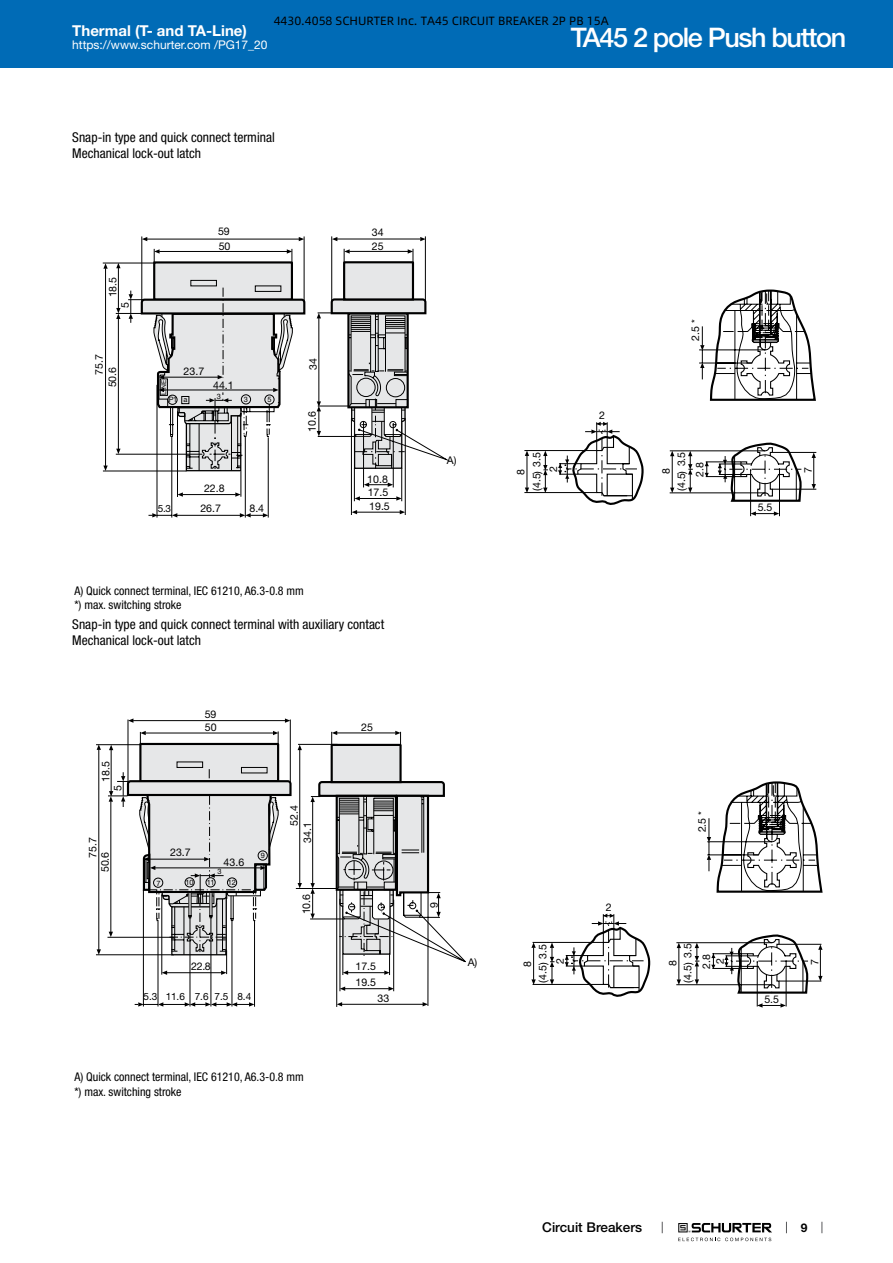
<style>
.page{position:relative;width:893px;height:1263px;background:#fff}
.page>*{position:absolute;margin:0;border:0;box-sizing:border-box;transform-origin:0 0}
.t1{font:500 27px "Helvetica Neue LT";letter-spacing:-.05em;color:#fff}
.t2{font:700 15px "Helvetica Neue LT";color:#fff}
.t3{font:condensed 13.5px/15.8px "Helvetica Neue LT";color:#000}
.t4{font:500 13.5px "Helvetica Neue LT";color:#000}
.t5{font:condensed 12px/14.4px "Helvetica Neue LT";color:#000}
.t6{font:12px "Alibaba Pu Hui Ti 3 55 Regular";color:#000}
.t7{font:12px "Helvetica Neue LT";color:#fff}
.t8{font:700 12px "Helvetica Neue LT";color:#000}
.t9{font:10.65px/13.4px "Helvetica Neue LT";color:#000}
.t10{font:10.05px "Helvetica Neue LT";color:#000}
.t11{font:7.35px "Helvetica Neue LT";letter-spacing:-.02em;color:#000}
.t12{font:6.75px "Helvetica Neue LT";color:#000}
</style>
<div class="page">
<svg style="left:678px;top:1223px;width:94px;height:18px"></svg>
<div style="left:0;top:0;width:893px;height:68px;background:#006bb6"></div>
<hr style="left:779px;top:469px;width:1px;height:47px;background:#000">
<hr style="left:750px;top:469px;width:1px;height:47px;background:#000">
<svg style="left:750px;top:511px;width:29px;height:5px"></svg>
<svg style="left:669px;top:451px;width:148px;height:52px"></svg>
<hr style="left:527px;top:456px;width:1px;height:32px;background:#000">
<hr style="left:524px;top:450px;width:73px;height:1px;background:#000">
<svg style="left:525px;top:451px;width:4px;height:5px"></svg>
<svg style="left:525px;top:487px;width:4px;height:5px"></svg>
<hr style="left:524px;top:492px;width:73px;height:1px;background:#000">
<svg style="left:543px;top:470px;width:4px;height:23px"></svg>
<svg style="left:558px;top:470px;width:86px;height:35px"></svg>
<svg style="left:543px;top:349px;width:269px;height:121px"></svg>
<svg style="left:700px;top:289px;width:116px;height:113px"></svg>
<hr style="left:357px;top:512px;width:43px;height:1px;background:#000">
<hr style="left:405px;top:418px;width:1px;height:97px;background:#000">
<svg style="left:400px;top:510px;width:5px;height:4px"></svg>
<svg style="left:352px;top:510px;width:5px;height:4px"></svg>
<hr style="left:351px;top:418px;width:1px;height:97px;background:#000">
<hr style="left:245px;top:436px;width:1px;height:82px;background:#000">
<hr style="left:177px;top:515px;width:63px;height:1px;background:#000">
<hr style="left:268px;top:437px;width:1px;height:81px;background:#000">
<svg style="left:240px;top:513px;width:28px;height:4px"></svg>
<hr style="left:172px;top:436px;width:1px;height:82px;background:#000">
<hr style="left:157px;top:385px;width:1px;height:133px;background:#000">
<svg style="left:102px;top:236px;width:348px;height:265px"></svg>
<svg style="left:148px;top:513px;width:29px;height:4px"></svg>
<hr style="left:786px;top:961px;width:1px;height:45px;background:#000">
<hr style="left:757px;top:961px;width:1px;height:45px;background:#000">
<svg style="left:757px;top:1003px;width:29px;height:5px"></svg>
<svg style="left:676px;top:943px;width:146px;height:52px"></svg>
<hr style="left:533px;top:947px;width:1px;height:33px;background:#000">
<hr style="left:533px;top:942px;width:70px;height:1px;background:#000">
<svg style="left:531px;top:942px;width:5px;height:6px"></svg>
<svg style="left:531px;top:979px;width:5px;height:6px"></svg>
<hr style="left:533px;top:984px;width:70px;height:1px;background:#000">
<svg style="left:550px;top:962px;width:4px;height:23px"></svg>
<svg style="left:565px;top:962px;width:86px;height:35px"></svg>
<svg style="left:550px;top:837px;width:268px;height:125px"></svg>
<svg style="left:707px;top:781px;width:116px;height:113px"></svg>
<svg style="left:96px;top:718px;width:370px;height:289px"></svg>
<hr style="left:107px;top:937px;width:67px;height:1px;background:#000">
<hr style="left:393px;top:900px;width:1px;height:91px;background:#000">
<hr style="left:340px;top:899px;width:1px;height:92px;background:#000">
<p class="t6" style="left:274px;top:13px;width:336px">4430.4058 SCHURTER Inc. TA45 CIRCUIT BREAKER 2P PB 15A</p>
<h2 class="t2" style="left:72px;top:21px;width:176px">Thermal (T- and TA-Line)</h2>
<p class="t7" style="left:72px;top:38px;width:197px">https://www.schurter.com /PG17_20</p>
<h1 class="t1" style="left:571px;top:21px;width:277px">TA45 2 pole Push button</h1>
<p class="t3" style="left:72px;top:130px;width:204px">Snap-in type and quick connect terminal<br>Mechanical lock-out latch</p>
<p class="t9" style="left:106px;top:297px;width:22px;rotate:-90deg">18.5</p>
<p class="t9" style="left:118px;top:308px;width:7px;rotate:-90deg">5</p>
<p class="t9" style="left:92px;top:375px;width:22px;rotate:-90deg">75.7</p>
<p class="t9" style="left:106px;top:387px;width:22px;rotate:-90deg">50.6</p>
<p class="t9" style="left:218px;top:224px;width:14px;line-height:14.4px">59<br>50</p>
<p class="t9" style="left:184px;top:365px;width:22px">23.7</p>
<p class="t12" style="left:160px;top:395px;width:16px;rotate:-90deg">LINE</p>
<p class="t9" style="left:213px;top:378px;width:22px">44.1</p>
<p class="t11" style="left:217px;top:392px;width:6px">3</p>
<p class="t11" style="left:169px;top:395px;width:20px">P1 a</p>
<p class="t11" style="left:244px;top:395px;width:6px">3</p>
<p class="t11" style="left:267px;top:395px;width:6px">5</p>
<p class="t10" style="left:158px;top:503px;width:15px">5.3</p>
<p class="t9" style="left:200px;top:478px;width:26px;line-height:20.1px;text-align:center">22.8<br>26.7</p>
<p class="t9" style="left:249px;top:501px;width:16px">8.4</p>
<p class="t9" style="left:306px;top:370px;width:13px;rotate:-90deg">34</p>
<p class="t9" style="left:305px;top:432px;width:22px;rotate:-90deg">10.6</p>
<p class="t9" style="left:372px;top:226px;width:13px">34<br>25</p>
<p class="t9" style="left:367px;top:472px;width:22px">10.8</p>
<p class="t9" style="left:368px;top:485px;width:22px">17.5</p>
<p class="t9" style="left:369px;top:499px;width:22px">19.5</p>
<p class="t5" style="left:74px;top:583px;width:231px">A) Quick connect terminal, IEC 61210, A6.3-0.8 mm *) max. switching stroke</p>
<p class="t3" style="left:72px;top:616px;width:313px">Snap-in type and quick connect terminal with auxiliary contact<br>Mechanical lock-out latch</p>
<p class="t9" style="left:99px;top:782px;width:22px;rotate:-90deg">18.5</p>
<p class="t9" style="left:111px;top:791px;width:7px;rotate:-90deg">5</p>
<p class="t9" style="left:86px;top:858px;width:22px;rotate:-90deg">75.7</p>
<p class="t9" style="left:98px;top:872px;width:22px;rotate:-90deg">50.6</p>
<p class="t9" style="left:205px;top:707px;width:13px">59<br>50</p>
<p class="t9" style="left:170px;top:846px;width:22px">23.7</p>
<p class="t9" style="left:224px;top:855px;width:22px">43.6</p>
<p class="t11" style="left:218px;top:867px;width:6px">3</p>
<p class="t11" style="left:156px;top:878px;width:6px">7</p>
<p class="t11" style="left:185px;top:878px;width:10px">10</p>
<p class="t11" style="left:207px;top:878px;width:9px">11</p>
<p class="t11" style="left:228px;top:878px;width:10px">12</p>
<p class="t11" style="left:261px;top:851px;width:6px">9</p>
<p class="t9" style="left:191px;top:959px;width:21px">22.8</p>
<p class="t10" style="left:144px;top:991px;width:109px">5.3 11.6 7.6 7.5 8.4</p>
<p class="t9" style="left:287px;top:826px;width:22px;rotate:-90deg">52.4</p>
<p class="t9" style="left:301px;top:843px;width:22px;rotate:-90deg">34.1</p>
<p class="t9" style="left:299px;top:914px;width:22px;rotate:-90deg">10.6</p>
<p class="t5" style="left:74px;top:1070px;width:231px">A) Quick connect terminal, IEC 61210, A6.3-0.8 mm *) max. switching stroke</p>
<p class="t9" style="left:361px;top:720px;width:13px">25</p>
<p class="t9" style="left:355px;top:959px;width:22px">17.5</p>
<p class="t9" style="left:355px;top:976px;width:22px">19.5</p>
<p class="t9" style="left:378px;top:992px;width:13px">33</p>
<p class="t9" style="left:599px;top:409px;width:7px">2</p>
<p class="t9" style="left:688px;top:341px;width:23px;rotate:-90deg">2.5 *</p>
<p class="t9" style="left:447px;top:453px;width:11px">A)</p>
<p class="t9" style="left:530px;top:491px;width:40px;rotate:-90deg">(4.5) 3.5</p>
<p class="t9" style="left:674px;top:491px;width:41px;rotate:-90deg">(4.5) 3.5</p>
<p class="t9" style="left:659px;top:474px;width:7px;rotate:-90deg">8</p>
<p class="t9" style="left:693px;top:477px;width:16px;rotate:-90deg">2.8</p>
<p class="t9" style="left:801px;top:473px;width:7px;rotate:-90deg">7</p>
<p class="t9" style="left:758px;top:501px;width:16px">5.5</p>
<p class="t9" style="left:546px;top:472px;width:7px;rotate:-90deg">2</p>
<p class="t9" style="left:514px;top:475px;width:7px;rotate:-90deg">8</p>
<p class="t9" style="left:427px;top:908px;width:7px;rotate:-90deg">9</p>
<p class="t9" style="left:468px;top:955px;width:11px">A)</p>
<p class="t9" style="left:606px;top:900px;width:7px">2</p>
<p class="t9" style="left:695px;top:832px;width:23px;rotate:-90deg">2.5 *</p>
<p class="t9" style="left:536px;top:983px;width:40px;rotate:-90deg">(4.5) 3.5</p>
<p class="t9" style="left:681px;top:983px;width:41px;rotate:-90deg">(4.5) 3.5</p>
<p class="t9" style="left:666px;top:966px;width:7px;rotate:-90deg">8</p>
<p class="t9" style="left:700px;top:969px;width:16px;text-align:center;rotate:-90deg">2.8<br>2</p>
<p class="t9" style="left:808px;top:965px;width:7px;rotate:-90deg">7</p>
<p class="t9" style="left:764px;top:993px;width:16px">5.5</p>
<p class="t9" style="left:553px;top:963px;width:7px;rotate:-90deg">2</p>
<p class="t9" style="left:521px;top:967px;width:7px;rotate:-90deg">8</p>
<p class="t4" style="left:542px;top:1219px;width:101px">Circuit Breakers</p>
<p class="t8" style="left:801px;top:1220px;width:8px">9</p>
</div>
